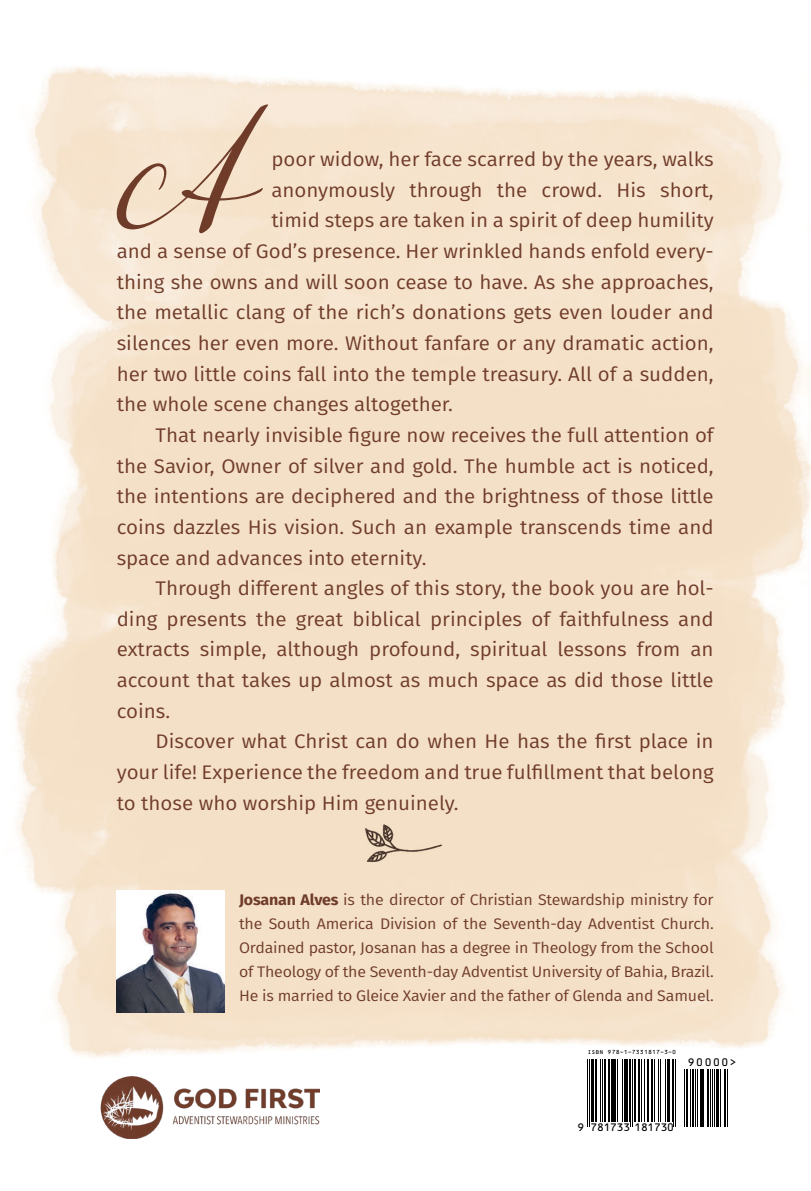
<style>
.page{position:relative;width:811px;height:1191px;background:#fff}
.page>*{position:absolute;margin:0;border:0;box-sizing:border-box;transform-origin:0 0}
.t1{font:700 163.8px "Leander Script Pro";color:#703c2a;scale:1.04 1}
.t2{font:19.6px "Fira Sans";color:#703c2a;scale:1.04 1}
.t3{font:15.4px/24px "Fira Sans";letter-spacing:-.01em;color:#703c2a;text-align:justify;scale:1.04 1}
.t4{font:10.4px "OCRB";letter-spacing:-.09em;color:#000}
.t5{font:5.6px "OCRB";color:#000}
.s1{font-weight:700}
</style>
<div class="page">
<img style="left:16px;top:67px;width:795px;height:1072px">
<img style="left:117px;top:890px;width:108px;height:122px">
<img style="left:78px;top:1076px;width:242px;height:62px">
<hr style="left:587px;top:1059px;width:1px;height:67px;background:#000">
<hr style="left:589px;top:1059px;width:1px;height:67px;background:#000">
<hr style="left:591px;top:1059px;width:3px;height:62px;background:#000">
<hr style="left:595px;top:1059px;width:2px;height:62px;background:#000">
<hr style="left:599px;top:1059px;width:1px;height:62px;background:#000">
<hr style="left:602px;top:1059px;width:1px;height:62px;background:#000">
<hr style="left:604px;top:1059px;width:2px;height:62px;background:#000">
<hr style="left:608px;top:1059px;width:2px;height:62px;background:#000">
<hr style="left:611px;top:1059px;width:2px;height:62px;background:#000">
<hr style="left:614px;top:1059px;width:2px;height:62px;background:#000">
<hr style="left:617px;top:1059px;width:1px;height:62px;background:#000">
<hr style="left:622px;top:1059px;width:1px;height:62px;background:#000">
<hr style="left:624px;top:1059px;width:3px;height:62px;background:#000">
<hr style="left:628px;top:1059px;width:1px;height:62px;background:#000">
<hr style="left:630px;top:1059px;width:1px;height:67px;background:#000">
<hr style="left:632px;top:1059px;width:1px;height:67px;background:#000">
<hr style="left:634px;top:1059px;width:2px;height:62px;background:#000">
<hr style="left:638px;top:1059px;width:2px;height:62px;background:#000">
<hr style="left:641px;top:1059px;width:1px;height:62px;background:#000">
<hr style="left:643px;top:1059px;width:1px;height:62px;background:#000">
<hr style="left:647px;top:1059px;width:2px;height:62px;background:#000">
<hr style="left:651px;top:1059px;width:2px;height:62px;background:#000">
<hr style="left:654px;top:1059px;width:1px;height:62px;background:#000">
<hr style="left:657px;top:1059px;width:1px;height:62px;background:#000">
<hr style="left:660px;top:1059px;width:1px;height:62px;background:#000">
<hr style="left:665px;top:1059px;width:1px;height:62px;background:#000">
<hr style="left:667px;top:1059px;width:2px;height:62px;background:#000">
<hr style="left:671px;top:1059px;width:1px;height:62px;background:#000">
<hr style="left:673px;top:1059px;width:1px;height:67px;background:#000">
<hr style="left:675px;top:1059px;width:1px;height:67px;background:#000">
<hr style="left:684px;top:1068px;width:1px;height:58px;background:#000">
<hr style="left:685px;top:1068px;width:2px;height:58px;background:#000">
<hr style="left:690px;top:1068px;width:1px;height:58px;background:#000">
<hr style="left:692px;top:1068px;width:2px;height:58px;background:#000">
<hr style="left:695px;top:1068px;width:1px;height:58px;background:#000">
<hr style="left:697px;top:1068px;width:1px;height:58px;background:#000">
<hr style="left:700px;top:1068px;width:2px;height:58px;background:#000">
<hr style="left:703px;top:1068px;width:1px;height:58px;background:#000">
<hr style="left:707px;top:1068px;width:2px;height:58px;background:#000">
<hr style="left:710px;top:1068px;width:1px;height:58px;background:#000">
<hr style="left:712px;top:1068px;width:1px;height:58px;background:#000">
<hr style="left:714px;top:1068px;width:1px;height:58px;background:#000">
<hr style="left:716px;top:1068px;width:3px;height:58px;background:#000">
<hr style="left:720px;top:1068px;width:1px;height:58px;background:#000">
<hr style="left:724px;top:1068px;width:2px;height:58px;background:#000">
<hr style="left:727px;top:1068px;width:1px;height:58px;background:#000">
<h1 class="t1" style="left:120px;top:75px;width:114px">A</h1>
<p class="t2" style="left:271px;top:145px;width:427px">poor widow, her face scarred by the years, walks</p>
<p class="t2" style="left:271px;top:175px;width:427px">anonymously through the crowd. His short,</p>
<p class="t2" style="left:271px;top:206px;width:427px">timid steps are taken in a spirit of deep humility</p>
<p class="t2" style="left:117px;top:237px;width:575px">and a sense of God’s presence. Her wrinkled hands enfold every-</p>
<p class="t2" style="left:117px;top:267px;width:575px">thing she owns and will soon cease to have. As she approaches,</p>
<p class="t2" style="left:117px;top:298px;width:575px">the metallic clang of the rich’s donations gets even louder and</p>
<p class="t2" style="left:117px;top:328px;width:575px">silences her even more. Without fanfare or any dramatic action,</p>
<p class="t2" style="left:117px;top:359px;width:575px">her two little coins fall into the temple treasury. All of a sudden,</p>
<p class="t2" style="left:117px;top:390px;width:325px">the whole scene changes altogether.</p>
<p class="t2" style="left:156px;top:420px;width:538px">That nearly invisible figure now receives the full attention of</p>
<p class="t2" style="left:117px;top:451px;width:575px">the Savior, Owner of silver and gold. The humble act is noticed,</p>
<p class="t2" style="left:117px;top:482px;width:575px">the intentions are deciphered and the brightness of those little</p>
<p class="t2" style="left:117px;top:512px;width:575px">coins dazzles His vision. Such an example transcends time and</p>
<p class="t2" style="left:117px;top:543px;width:299px">space and advances into eternity.</p>
<p class="t2" style="left:156px;top:574px;width:538px">Through different angles of this story, the book you are hol-</p>
<p class="t2" style="left:117px;top:604px;width:575px">ding presents the great biblical principles of faithfulness and</p>
<p class="t2" style="left:117px;top:635px;width:575px">extracts simple, although profound, spiritual lessons from an</p>
<p class="t2" style="left:117px;top:665px;width:575px">account that takes up almost as much space as did those little</p>
<p class="t2" style="left:117px;top:696px;width:53px">coins.</p>
<p class="t2" style="left:156px;top:727px;width:538px">Discover what Christ can do when He has the first place in</p>
<p class="t2" style="left:117px;top:757px;width:575px">your life! Experience the freedom and true fulfillment that belong</p>
<p class="t2" style="left:117px;top:788px;width:330px">to those who worship Him genuinely.</p>
<p class="t3" style="left:239px;top:886px;width:458px"><span class="s1">Josanan Alves</span> is the director of Christian Stewardship ministry for the South America Division of the Seventh-day Adventist Church.<br>Ordained pastor, Josanan has a degree in Theology from the School of Theology of the Seventh-day Adventist University of Bahia, Brazil.<br>He is married to Gleice Xavier and the father of Glenda and Samuel.</p>
<p class="t5" style="left:587px;top:1049px;width:90px">ISBN 978-1-7331817-3-0</p>
<p class="t4" style="left:687px;top:1056px;width:51px">90000&gt;</p>
<p class="t4" style="left:577px;top:1121px;width:99px">9 781733 181730</p>
</div>
